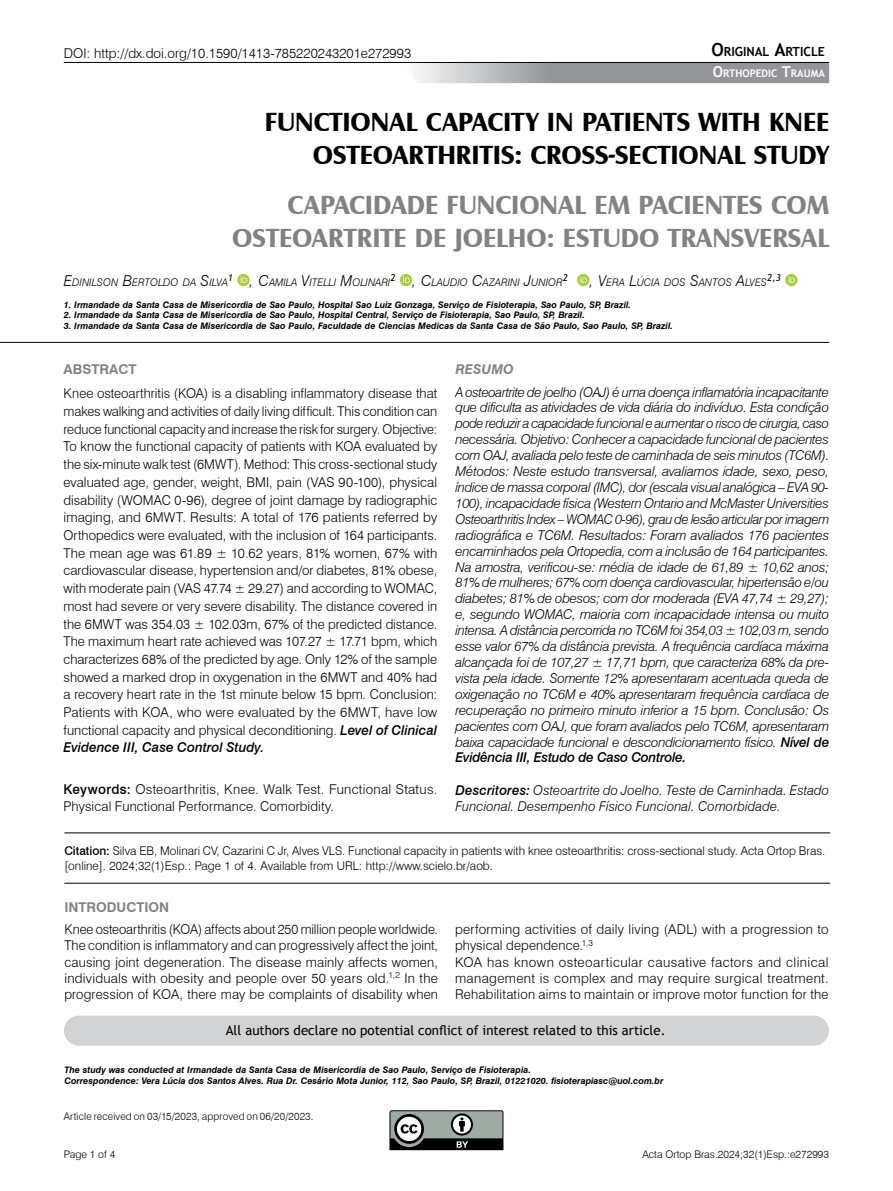
<style>
.page{position:relative;width:893px;height:1191px;background:#fff}
.page>*{position:absolute;margin:0;border:0;box-sizing:border-box;transform-origin:0 0}
.t1{font:700 27px/33px "Castle T";color:#000;text-align:right}
.t2{font:700 27px/33px "Castle T";color:#808285;text-align:right}
.t3{font:300 13.5px/17.7px "Swiss 721 BT";letter-spacing:.015em;color:#000}
.t4{font:italic 300 13.5px/15.9px "Swiss 721 BT";letter-spacing:.005em;color:#000;text-align:justify}
.t5{font:300 13.5px/16px "Swiss 721 BT";letter-spacing:.015em;color:#000;text-align:justify;scale:.96 1}
.t6{font:13.5px "Trebuchet MS";color:#000}
.t7{font:700 13.5px "Swiss 721 BT";color:#808285}
.t8{font:italic 700 13.5px "Swiss 721 BT";color:#808285}
.t9{font:700 12.6px "Trebuchet MS";color:#000}
.t10{font:300 12px/15px "Swiss 721 BT";color:#000}
.t11{font:italic 300 10.5px "Swiss 721 BT";color:#000}
.t12{font:300 10.5px "Swiss 721 BT";color:#000}
.t13{font:700 10.5px "Trebuchet MS";color:#fff}
.t14{font:italic 9.6px "Trebuchet MS";color:#000}
.t15{font:italic 700 9px/10.8px "Swiss 721 BT";color:#000}
.s1{font-size:18px}
.s2{font-size:15px}
.s3{font-weight:500;font-style:italic}
.s4{font-weight:500}
</style>
<div class="page">
<svg style="left:416px;top:63px;width:413px;height:20px;background:#a2a4a7"></svg>
<svg style="left:389px;top:1110px;width:114px;height:40px;background:#6f7572"></svg>
<hr style="left:64px;top:62px;width:765px;height:1px;background:#000">
<hr style="left:0;top:342px;width:829px;height:1px;background:#000">
<hr style="left:64px;top:832px;width:766px;height:1px;background:#000">
<hr style="left:64px;top:882px;width:766px;height:1px;background:#000">
<div style="left:64px;top:1015px;width:765px;height:30px;background:#d1d3d4;border-radius:15px"></div>
<svg style="left:237px;top:274px;width:13px;height:12px"></svg>
<svg style="left:241px;top:276px;width:6px;height:7px"></svg>
<div style="left:400px;top:274px;width:12px;height:12px;background:#a6cf38;border-radius:50%"></div>
<svg style="left:403px;top:276px;width:7px;height:7px"></svg>
<div style="left:577px;top:274px;width:12px;height:12px;background:#a6cf38;border-radius:50%"></div>
<svg style="left:580px;top:276px;width:7px;height:7px"></svg>
<div style="left:785px;top:274px;width:12px;height:12px;background:#a6cf38;border-radius:50%"></div>
<svg style="left:788px;top:276px;width:7px;height:7px"></svg>
<p class="t3" style="left:64px;top:45px;width:349px">DOI: http://dx.doi.org/10.1590/1413-785220243201e272993</p>
<p class="t9" style="left:711px;top:44px;width:115px"><span class="s1">O</span>RIGINAL <span class="s1">A</span>RTICLE</p>
<p class="t13" style="left:713px;top:67px;width:113px"><span class="s2">O</span>RTHOPEDIC <span class="s2">T</span>RAUMA</p>
<h1 class="t1" style="left:265px;top:105px;width:566px">FUNCTIONAL CAPACITY IN PATIENTS WITH KNEE<br>OSTEOARTHRITIS: CROSS-SECTIONAL STUDY</h1>
<h1 class="t2" style="left:232px;top:188px;width:599px">CAPACIDADE FUNCIONAL EM PACIENTES COM<br>OSTEOARTRITE DE JOELHO: ESTUDO TRANSVERSAL</h1>
<p class="t11" style="left:64px;top:276px;width:500px"><span class="s2">E</span>DINILSON <span class="s2">B</span>ERTOLDO DA <span class="s2">S</span>ILVA<sup>1</sup> <span class="s2">, C</span>AMILA <span class="s2">V</span>ITELLI <span class="s2">M</span>OLINARI<sup>2</sup> <span class="s2">, C</span>LAUDIO <span class="s2">C</span>AZARINI <span class="s2">J</span>UNIOR</p>
<p class="t14" style="left:563px;top:271px;width:7px">2</p>
<p class="t11" style="left:589px;top:276px;width:179px"><span class="s2">, V</span>ERA <span class="s2">L</span>ÚCIA DOS <span class="s2">S</span>ANTOS <span class="s2">A</span>LVES</p>
<p class="t14" style="left:767px;top:271px;width:15px">2,3</p>
<p class="t15" style="left:64px;top:299px;width:569px">1. Irmandade da Santa Casa de Misericordia de Sao Paulo, Hospital Sao Luiz Gonzaga, Serviço de Fisioterapia, Sao Paulo, SP, Brazil.</p>
<p class="t15" style="left:64px;top:309px;width:523px">2. Irmandade da Santa Casa de Misericordia de Sao Paulo, Hospital Central, Serviço de Fisioterapia, Sao Paulo, SP, Brazil.</p>
<p class="t15" style="left:64px;top:320px;width:611px">3. Irmandade da Santa Casa de Misericordia de Sao Paulo, Faculdade de Ciencias Medicas da Santa Casa de São Paulo, Sao Paulo, SP, Brazil.</p>
<p class="t7" style="left:64px;top:361px;width:74px">ABSTRACT</p>
<p class="t3" style="left:64px;top:384px;width:375px;text-align:justify">Knee osteoarthritis (KOA) is a disabling inflammatory disease that makes walking and activities of daily living difficult. This condition can reduce functional capacity and increase the risk for surgery. Objective:<br>To know the functional capacity of patients with KOA evaluated by the six-minute walk test (6MWT). Method: This cross-sectional study evaluated age, gender, weight, BMI, pain (VAS 90-100), physical disability (WOMAC 0-96), degree of joint damage by radiographic imaging, and 6MWT. Results: A total of 176 patients referred by Orthopedics were evaluated, with the inclusion of 164 participants.<br>The mean age was 61.89 ± 10.62 years, 81% women, 67% with cardiovascular disease, hypertension and/or diabetes, 81% obese, with moderate pain (VAS 47.74 ± 29.27) and according to WOMAC, most had severe or very severe disability. The distance covered in the 6MWT was 354.03 ± 102.03m, 67% of the predicted distance.<br>The maximum heart rate achieved was 107.27 ± 17.71 bpm, which characterizes 68% of the predicted by age. Only 12% of the sample showed a marked drop in oxygenation in the 6MWT and 40% had a recovery heart rate in the 1st minute below 15 bpm. Conclusion:<br>Patients with KOA, who were evaluated by the 6MWT, have low functional capacity and physical deconditioning. <span class="s3">Level of Clinical Evidence III, Case Control Study.</span></p>
<p class="t3" style="left:64px;top:779px;width:375px"><span class="s4">Keywords:</span> Osteoarthritis, Knee. Walk Test. Functional Status.<br>Physical Functional Performance. Comorbidity.</p>
<p class="t8" style="left:455px;top:360px;width:60px">RESUMO</p>
<p class="t4" style="left:455px;top:384px;width:375px">A osteoartrite de joelho (OAJ) é uma doença inflamatória incapacitante que dificulta as atividades de vida diária do indivíduo. Esta condição pode reduzir a capacidade funcional e aumentar o risco de cirurgia, caso necessária. Objetivo: Conhecer a capacidade funcional de pacientes com OAJ, avaliada pelo teste de caminhada de seis minutos (TC6M).<br>Métodos: Neste estudo transversal, avaliamos idade, sexo, peso, índice de massa corporal (IMC), dor (escala visual analógica – EVA 90- 100), incapacidade física (Western Ontario and McMaster Universities Osteoarthritis Index – WOMAC 0-96), grau de lesão articular por imagem radiográfica e TC6M. Resultados: Foram avaliados 176 pacientes encaminhados pela Ortopedia, com a inclusão de 164 participantes.<br>Na amostra, verificou-se: média de idade de 61,89 ± 10,62 anos; 81% de mulheres; 67% com doença cardiovascular, hipertensão e/ou diabetes; 81% de obesos; com dor moderada (EVA 47,74 ± 29,27); e, segundo WOMAC, maioria com incapacidade intensa ou muito intensa. A distância percorrida no TC6M foi 354,03 ± 102,03 m, sendo esse valor 67% da distância prevista. A frequência cardíaca máxima alcançada foi de 107,27 ± 17,71 bpm, que caracteriza 68% da pre&shy;vista pela idade. Somente 12% apresentaram acentuada queda de oxigenação no TC6M e 40% apresentaram frequência cardíaca de recuperação no primeiro minuto inferior a 15 bpm. Conclusão: Os pacientes com OAJ, que foram avaliados pelo TC6M, apresentaram baixa capacidade funcional e descondicionamento físico. <span class="s4">Nível de Evidência III, Estudo de Caso Controle.</span></p>
<p class="t4" style="left:455px;top:782px;width:375px"><span class="s4">Descritores:</span> Osteoartrite do Joelho. Teste de Caminhada. Estado<br>Funcional. Desempenho Físico Funcional. Comorbidade.</p>
<p class="t10" style="left:64px;top:843px;width:762px"><span class="s4">Citation:</span> Silva EB, Molinari CV, Cazarini C Jr, Alves VLS. Functional capacity in patients with knee osteoarthritis: cross-sectional study. Acta Ortop Bras. [online]. 2024;32(1)Esp.: Page 1 of 4. Available from URL: http://www.scielo.br/aob.</p>
<p class="t7" style="left:64px;top:899px;width:106px">INTRODUCTION</p>
<p class="t5" style="left:64px;top:921px;width:391px">Knee osteoarthritis (KOA) affects about 250 million people worldwide.<br>The condition is inflammatory and can progressively affect the joint, causing joint degeneration. The disease mainly affects women, individuals with obesity and people over 50 years old.<sup>1,2</sup> In the progression of KOA, there may be complaints of disability when</p>
<p class="t3" style="left:455px;top:921px;width:375px;line-height:16px">performing activities of daily living (ADL) with a progression to physical dependence.<sup>1,3<br></sup>KOA has known osteoarticular causative factors and clinical management is complex and may require surgical treatment.<br>Rehabilitation aims to maintain or improve motor function for the</p>
<p class="t6" style="left:226px;top:1022px;width:441px">All authors declare no potential conflict of interest related to this article.</p>
<p class="t15" style="left:64px;top:1064px;width:600px">The study was conducted at Irmandade da Santa Casa de Misericordia de Sao Paulo, Serviço de Fisioterapia.<br>Correspondence: Vera Lúcia dos Santos Alves. Rua Dr. Cesário Mota Junior, 112, Sao Paulo, SP, Brazil, 01221020. fisioterapiasc@uol.com.br</p>
<p class="t12" style="left:64px;top:1109px;width:251px">Article received on 03/15/2023, approved on 06/20/2023.</p>
<p class="t12" style="left:64px;top:1147px;width:53px">Page 1 of 4</p>
<p class="t12" style="left:642px;top:1147px;width:188px">Acta Ortop Bras.2024;32(1)Esp.:e272993</p>
</div>
